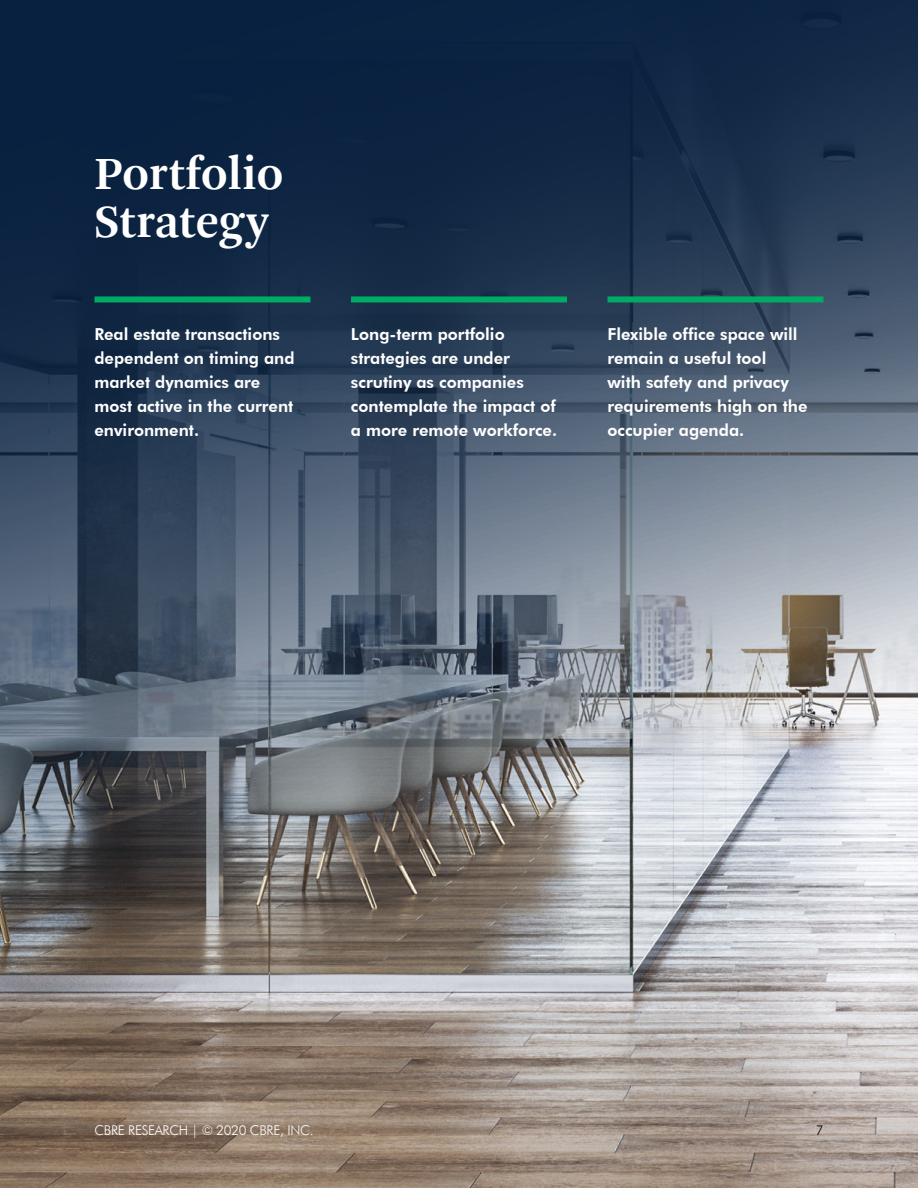
<style>
.page{position:relative;width:918px;height:1188px;background:#fff}
.page>*{position:absolute;margin:0;border:0;box-sizing:border-box;transform-origin:0 0}
.t1{font:600 48px/48px "Arnhem Pro";color:#fff}
.t2{font:800 16.5px/24px "Futura BT";color:#fff}
.t3{font:300 13.5px "Futura BT";letter-spacing:-.02em;color:#fff}
.t4{font:300 13.5px "Futura BT";color:#000}
</style>
<div class="page">
<img style="left:0;top:0;width:918px;height:1188px">
<div style="left:94px;top:296px;width:216px;height:6px;background:#00ac64"></div>
<div style="left:351px;top:296px;width:216px;height:6px;background:#00ac64"></div>
<div style="left:608px;top:296px;width:216px;height:6px;background:#00ac64"></div>
<h1 class="t1" style="left:94px;top:151px;width:190px">Portfolio<br>Strategy</h1>
<p class="t2" style="left:94px;top:322px;width:202px">Real estate transactions dependent on timing and market dynamics are most active in the current environment.</p>
<p class="t2" style="left:351px;top:322px;width:208px">Long-term portfolio strategies are under scrutiny as companies contemplate the impact of a more remote workforce.</p>
<p class="t2" style="left:607px;top:322px;width:202px">Flexible office space will remain a useful tool<br>with safety and privacy requirements high on the occupier agenda.</p>
<p class="t3" style="left:94px;top:1122px;width:221px">CBRE RESEARCH | © 2020 CBRE, INC.</p>
<p class="t4" style="left:816px;top:1122px;width:9px">7</p>
</div>
